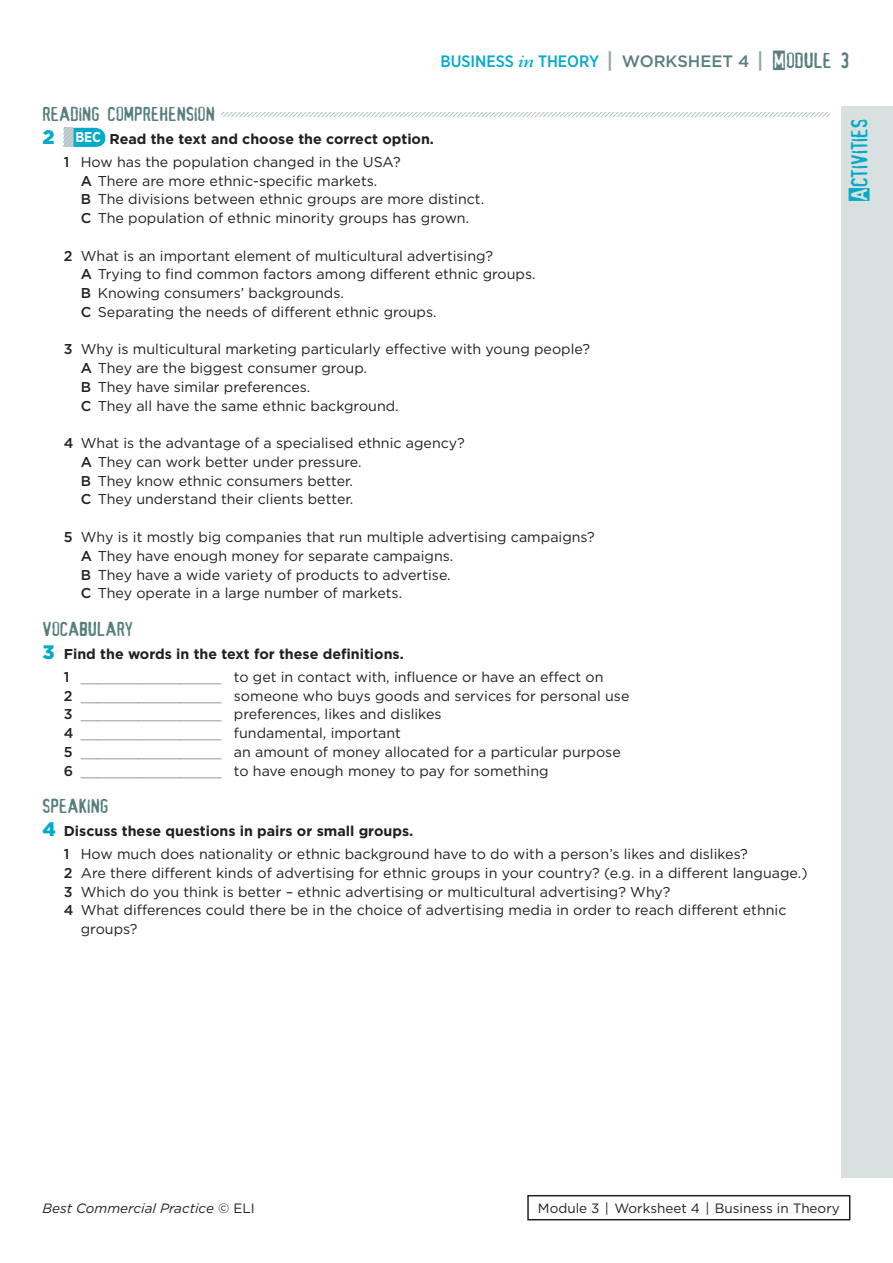
<style>
.page{position:relative;width:893px;height:1263px;background:#fff}
.page>*{position:absolute;margin:0;border:0;box-sizing:border-box;transform-origin:0 0}
.t1{font:22.5px "Alias";color:#03abc8}
.titolo_attività{font:19.5px "Alias";color:#587f7e}
.testo_istruzioni{font:19.5px "Alias";color:#587f7e}
.testo_istruzioni-2{font:900 19.5px "Gotham HTF";color:#03abc8}
.t2{font:500 16.5px "Gotham Narrow";color:#03abc8}
.testo_attività{font:14.25px/18.8px "Gotham HTF";color:#231f20}
.testo_istruzioni-3{font:700 14.25px "Gotham HTF";color:#231f20}
.t3{font:700 14.25px "Gotham Narrow";color:#fff}
.t4{font:13.5px "Gotham HTF";color:#231f20}
.t5{font:italic 13.5px "Gotham HTF";color:#231f20}
.s1{font-family:"Plantin Std";font-weight:600;font-style:italic}
.s2{font-family:"Gotham HTF";font-size:21px;color:#91a5a4}
.s3{font-family:"Gotham HTF";color:#587f7e}
.s4{font-family:"Alias";font-weight:400;font-size:21px;color:#587f7e}
.s5{font-family:"Confidential";font-weight:400;font-size:21px;color:#587f7e}
.s6{font-weight:500}
.s7{font-weight:900;font-size:19.5px;color:#03abc8}
.s8{color:#939598}
.s9{font-style:normal}
</style>
<div class="page">
<div style="left:527px;top:1195px;width:323px;height:25px;border:2px solid #231f20"></div>
<div style="left:842px;top:106px;width:51px;height:1072px;background:#d8e0e0"></div>
<svg style="left:221px;top:113px;width:608px;height:4px"></svg>
<svg style="left:64px;top:128px;width:41px;height:19px"></svg>
<p class="t2" style="left:440px;top:51px;width:411px">BUSINESS <span class="s1">in</span> THEORY <span class="s2">|</span> <span class="s3">WORKSHEET 4</span> <span class="s2">|</span> <span class="s4">Module</span> <span class="s5">3</span></p>
<p class="titolo_attività" style="left:43px;top:103px;width:174px">reading comprehension</p>
<p class="testo_istruzioni-2" style="left:43px;top:126px;width:14px">2</p>
<p class="t3" style="left:75px;top:128px;width:27px">BEC</p>
<p class="testo_istruzioni-3" style="left:110px;top:131px;width:326px">Read the text and choose the correct option.</p>
<p class="testo_attività" style="left:64px;top:152px;width:338px"><span class="s6">1</span> How has the population changed in the USA?</p>
<p class="testo_attività" style="left:81px;top:171px;width:298px"><span class="s6">A</span> There are more ethnic-specific markets.</p>
<p class="testo_attività" style="left:81px;top:190px;width:405px"><span class="s6">B</span> The divisions between ethnic groups are more distinct.</p>
<p class="testo_attività" style="left:81px;top:209px;width:390px"><span class="s6">C</span> The population of ethnic minority groups has grown.</p>
<p class="testo_attività" style="left:64px;top:246px;width:431px"><span class="s6">2</span> What is an important element of multicultural advertising?</p>
<p class="testo_attività" style="left:81px;top:265px;width:456px"><span class="s6">A</span> Trying to find common factors among different ethnic groups.</p>
<p class="testo_attività" style="left:81px;top:284px;width:265px"><span class="s6">B</span> Knowing consumers’ backgrounds.</p>
<p class="testo_attività" style="left:81px;top:302px;width:357px"><span class="s6">C</span> Separating the needs of different ethnic groups.</p>
<p class="testo_attività" style="left:64px;top:340px;width:528px"><span class="s6">3</span> Why is multicultural marketing particularly effective with young people?</p>
<p class="testo_attività" style="left:81px;top:359px;width:288px"><span class="s6">A</span> They are the biggest consumer group.</p>
<p class="testo_attività" style="left:81px;top:377px;width:231px"><span class="s6">B</span> They have similar preferences.</p>
<p class="testo_attività" style="left:81px;top:396px;width:319px"><span class="s6">C</span> They all have the same ethnic background.</p>
<p class="testo_attività" style="left:64px;top:434px;width:403px"><span class="s6">4</span> What is the advantage of a specialised ethnic agency?</p>
<p class="testo_attività" style="left:81px;top:452px;width:282px"><span class="s6">A</span> They can work better under pressure.</p>
<p class="testo_attività" style="left:81px;top:471px;width:274px"><span class="s6">B</span> They know ethnic consumers better.</p>
<p class="testo_attività" style="left:81px;top:490px;width:274px"><span class="s6">C</span> They understand their clients better.</p>
<p class="testo_attività" style="left:64px;top:527px;width:532px"><span class="s6">5</span> Why is it mostly big companies that run multiple advertising campaigns?</p>
<p class="testo_attività" style="left:81px;top:546px;width:374px"><span class="s6">A</span> They have enough money for separate campaigns.</p>
<p class="testo_attività" style="left:81px;top:565px;width:371px"><span class="s6">B</span> They have a wide variety of products to advertise.</p>
<p class="testo_attività" style="left:81px;top:584px;width:323px"><span class="s6">C</span> They operate in a large number of markets.</p>
<p class="testo_istruzioni" style="left:43px;top:617px;width:92px">vocabulary</p>
<p class="testo_istruzioni-3" style="left:43px;top:645px;width:363px"><span class="s7">3</span> Find the words in the text for these definitions.</p>
<p class="testo_attività" style="left:64px;top:667px;width:541px"><span class="s6">1</span> <span class="s8">_________________</span> to get in contact with, influence or have an effect on</p>
<p class="testo_attività" style="left:64px;top:686px;width:567px"><span class="s6">2</span> <span class="s8">_________________</span> someone who buys goods and services for personal use</p>
<p class="testo_attività" style="left:64px;top:705px;width:379px"><span class="s6">3</span> <span class="s8">_________________</span> preferences, likes and dislikes</p>
<p class="testo_attività" style="left:64px;top:723px;width:339px"><span class="s6">4</span> <span class="s8">_________________</span> fundamental, important</p>
<p class="testo_attività" style="left:64px;top:742px;width:559px"><span class="s6">5</span> <span class="s8">_________________</span> an amount of money allocated for a particular purpose</p>
<p class="testo_attività" style="left:64px;top:761px;width:486px"><span class="s6">6</span> <span class="s8">_________________</span> to have enough money to pay for something</p>
<p class="titolo_attività" style="left:43px;top:795px;width:67px">speaking</p>
<p class="testo_istruzioni-3" style="left:43px;top:823px;width:372px"><span class="s7">4</span> Discuss these questions in pairs or small groups.</p>
<p class="testo_attività" style="left:64px;top:844px;width:686px"><span class="s6">1</span> How much does nationality or ethnic background have to do with a person’s likes and dislikes?</p>
<p class="testo_attività" style="left:64px;top:863px;width:745px"><span class="s6">2</span> Are there different kinds of advertising for ethnic groups in your country? (e.g. in a different language.)</p>
<p class="testo_attività" style="left:64px;top:882px;width:608px"><span class="s6">3</span> Which do you think is better – ethnic advertising or multicultural advertising? Why?</p>
<p class="testo_attività" style="left:81px;top:901px;width:707px;text-indent:-17px"><span class="s6">4</span> What differences could there be in the choice of advertising media in order to reach different ethnic groups?</p>
<p class="t1" style="left:846px;top:202px;width:85px;rotate:-90deg">Activities</p>
<p class="t5" style="left:43px;top:1201px;width:214px">Best Commercial Practice <span class="s9">© ELI</span></p>
<p class="t4" style="left:538px;top:1200px;width:303px">Module 3 | Worksheet 4 | Business in Theory</p>
</div>
